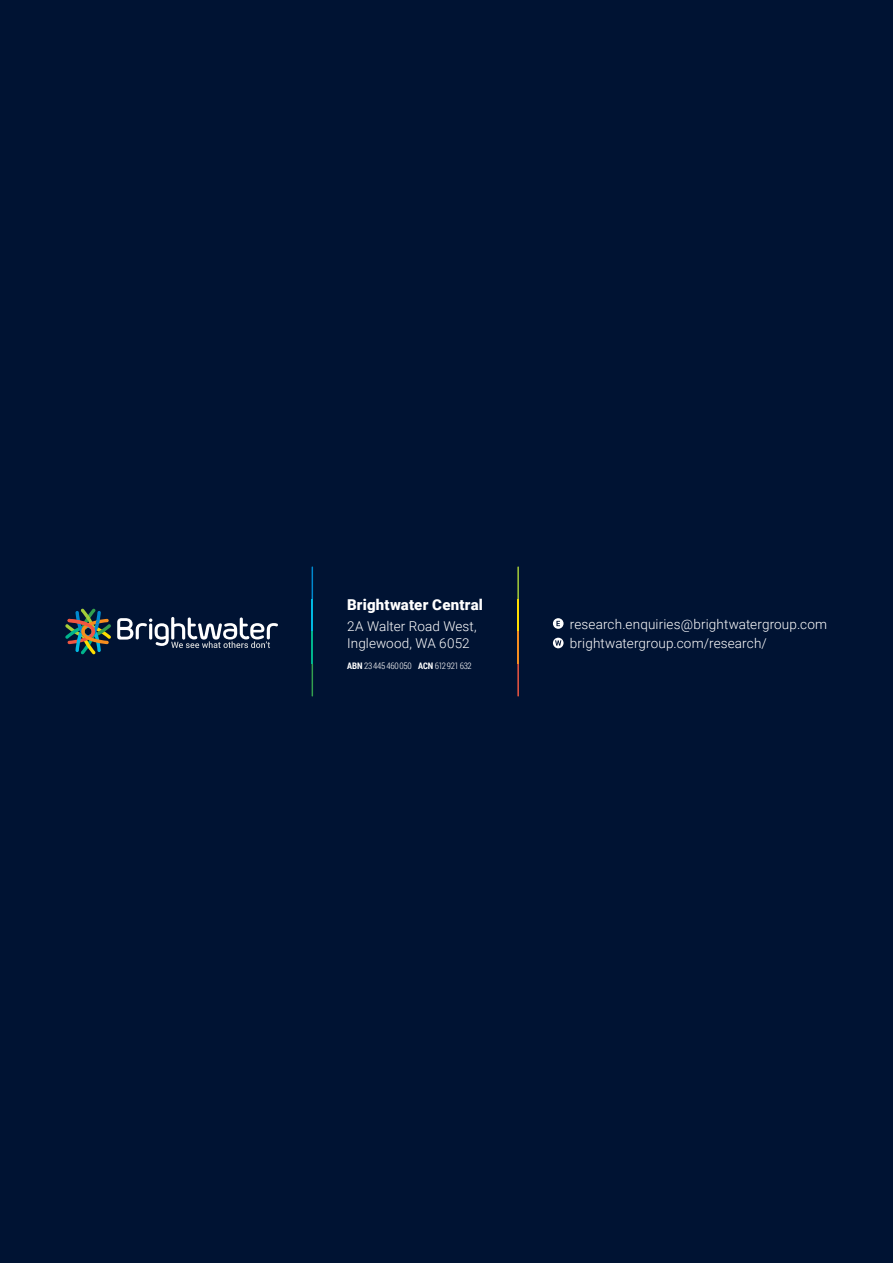
<style>
.page{position:relative;width:893px;height:1263px;background:#001333}
.page>*{position:absolute;margin:0;border:0;box-sizing:border-box;transform-origin:0 0}
.t1{font:900 15px "Roboto";letter-spacing:.015em;color:#fff}
.t2{font:300 13.5px/16.5px "Roboto";letter-spacing:.01em;color:#fff}
.t3{font:300 9px "Roboto Condensed";letter-spacing:-.035em;color:#fff}
.s1{font-weight:700}
</style>
<div class="page">
<svg style="left:117px;top:617px;width:161px;height:31px"></svg>
<svg style="left:65px;top:609px;width:46px;height:45px"></svg>
<svg style="left:312px;top:566px;width:1px;height:33px"></svg>
<svg style="left:312px;top:664px;width:1px;height:32px"></svg>
<hr style="left:312px;top:599px;width:1px;height:33px;background:#00b9e3">
<hr style="left:312px;top:631px;width:1px;height:33px;background:#00b48d">
<svg style="left:517px;top:664px;width:2px;height:32px"></svg>
<hr style="left:517px;top:599px;width:2px;height:33px;background:#fd0">
<hr style="left:517px;top:631px;width:2px;height:33px;background:#f78d1e">
<svg style="left:517px;top:566px;width:2px;height:33px"></svg>
<svg style="left:553px;top:618px;width:11px;height:11px"></svg>
<svg style="left:553px;top:638px;width:11px;height:10px"></svg>
<p class="t1" style="left:347px;top:594px;width:137px">Brightwater Central</p>
<p class="t2" style="left:347px;top:617px;width:131px">2A Walter Road West,<br>Inglewood, WA 6052</p>
<p class="t3" style="left:347px;top:659px;width:126px"><span class="s1">ABN</span> 23 445 460 050 <span class="s1">ACN</span> 612 921 632</p>
<p class="t2" style="left:570px;top:614px;width:259px;line-height:19.5px">research.enquiries@brightwatergroup.com brightwatergroup.com/research/</p>
</div>
